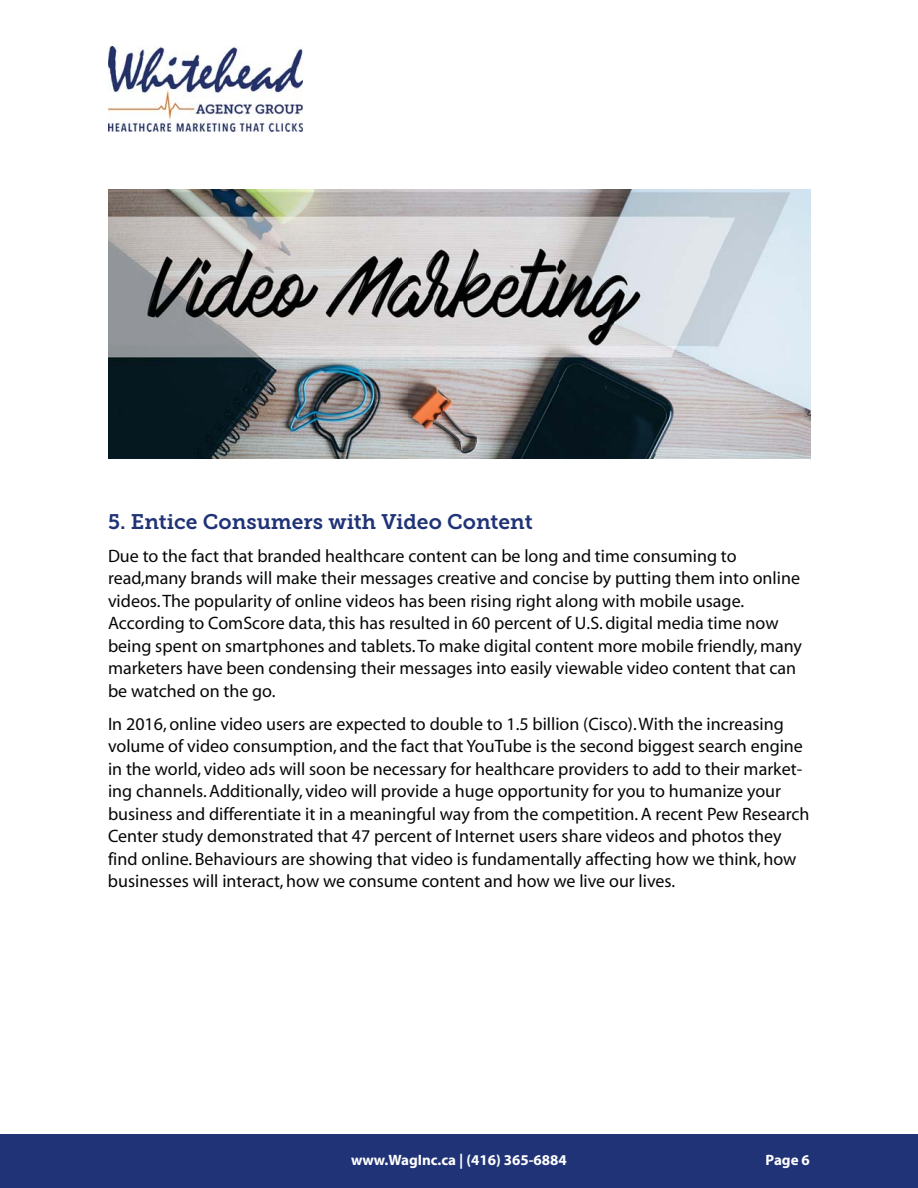
<style>
.page{position:relative;width:918px;height:1188px;background:#fff}
.page>*{position:absolute;margin:0;border:0;box-sizing:border-box;transform-origin:0 0}
.t1{font:21px "Museo Slab 700";color:#203377}
.t2{font:18px/22.5px "Myriad";color:#060807}
.t3{font:700 15px "Myriad";color:#fff}
</style>
<div class="page">
<img style="left:109px;top:46px;width:194px;height:86px">
<div style="left:0;top:1134px;width:918px;height:54px;background:#203377"></div>
<img style="left:108px;top:189px;width:702px;height:270px">
<p class="t1" style="left:108px;top:514px;width:426px">5. Entice Consumers with Video Content</p>
<p class="t2" style="left:108px;top:546px;width:696px">Due to the fact that branded healthcare content can be long and time consuming to read,many brands will make their messages creative and concise by putting them into online videos. The popularity of online videos has been rising right along with mobile usage.<br>According to ComScore data, this has resulted in 60 percent of U.S. digital media time now being spent on smartphones and tablets. To make digital content more mobile friendly, many marketers have been condensing their messages into easily viewable video content that can be watched on the go.</p>
<p class="t2" style="left:108px;top:714px;width:703px">In 2016, online video users are expected to double to 1.5 billion (Cisco). With the increasing volume of video consumption, and the fact that YouTube is the second biggest search engine in the world, video ads will soon be necessary for healthcare providers to add to their market&shy;ing channels. Additionally, video will provide a huge opportunity for you to humanize your business and differentiate it in a meaningful way from the competition. A recent Pew Research Center study demonstrated that 47 percent of Internet users share videos and photos they find online. Behaviours are showing that video is fundamentally affecting how we think, how businesses will interact, how we consume content and how we live our lives.</p>
<p class="t3" style="left:351px;top:1154px;width:217px">www.WagInc.ca | (416) 365-6884</p>
<p class="t3" style="left:766px;top:1154px;width:46px">Page 6</p>
</div>
